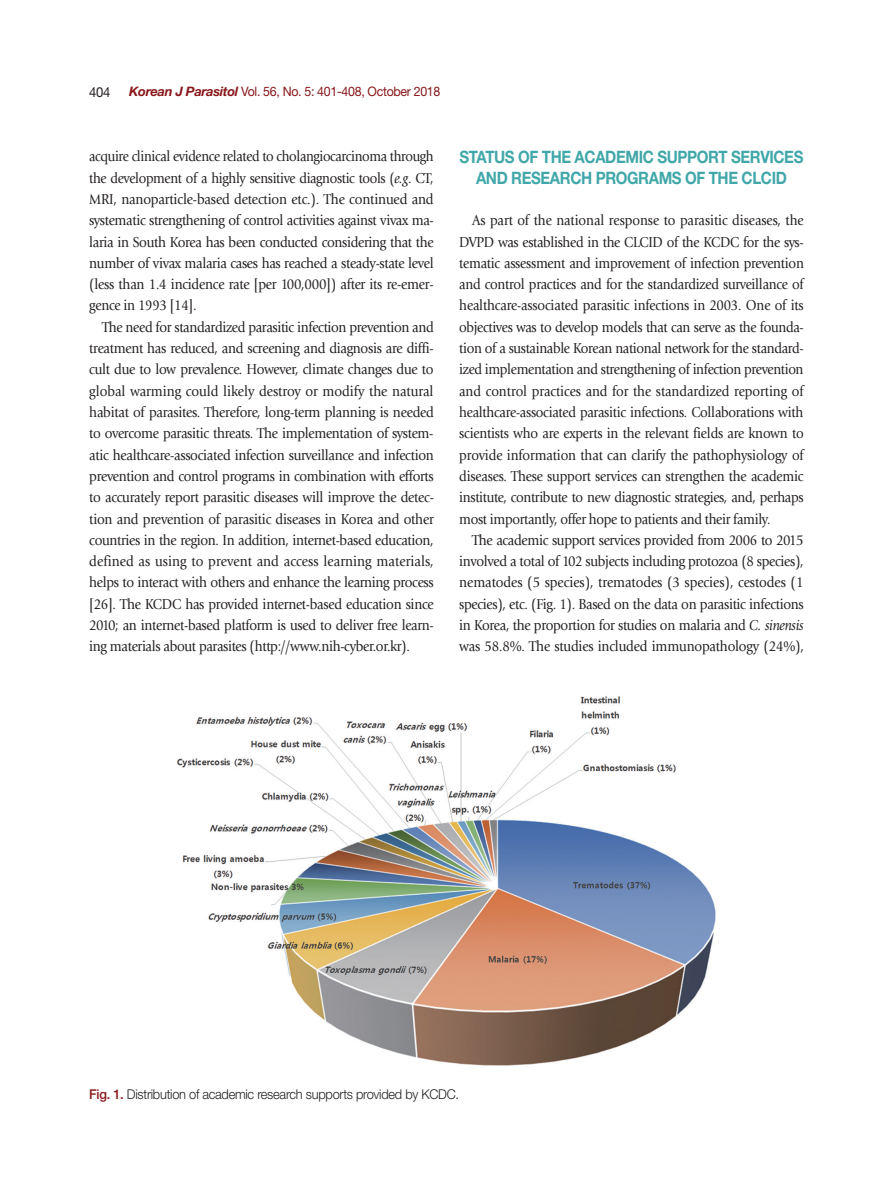
<style>
.page{position:relative;width:893px;height:1191px;background:#fff}
.page>*{position:absolute;margin:0;border:0;box-sizing:border-box;transform-origin:0 0}
.t1{font:700 17.1px/21.3px "Helvetica Neue LT Std";letter-spacing:-.025em;color:#41a7a9;text-align:center;scale:.88 1}
.t2{font:15px/21.3px "Giovanni Std";letter-spacing:-.025em;color:#231f20;text-align:justify;scale:.9 1}
.t3{font:15px/21.3px "Giovanni Std";letter-spacing:-.025em;color:#231f20;text-align:justify;scale:.89 1}
.t4{font:15px/21.3px "Giovanni Std";letter-spacing:-.025em;color:#231f20;text-align:justify;scale:.88 1}
.t5{font:13.8px "Helvetica Neue LT Std";color:#231f20;scale:.95 1}
.t6{font:300 13.5px "Helvetica Neue LT Std";letter-spacing:-.02em;color:#231f20;scale:.95 1}
.t7{font:13.05px "Helvetica Neue LT Std";letter-spacing:-.025em;color:#88181b;scale:.95 1}
.s1{font-weight:700;font-style:italic}
.s2{font-style:italic}
.s3{font-weight:500;color:#88181b}
</style>
<div class="page">
<img style="left:177px;top:696px;width:539px;height:370px">
<p class="t5" style="left:89px;top:83px;width:24px">404</p>
<p class="t7" style="left:129px;top:84px;width:329px"><span class="s1">Korean J Parasitol</span> Vol. 56, No. 5: 401-408, October 2018</p>
<p class="t4" style="left:89px;top:146px;width:393px">acquire clinical evidence related to cholangiocarcinoma through the development of a highly sensitive diagnostic tools (<span class="s2">e.g</span>. CT, MRI, nanoparticle-based detection etc.). The continued and systematic strengthening of control activities against vivax ma&shy;laria in South Korea has been conducted considering that the number of vivax malaria cases has reached a steady-state level (less than 1.4 incidence rate [per 100,000]) after its re-emer&shy;gence in 1993 [14].</p>
<p class="t2" style="left:89px;top:316px;width:384px;text-indent:13px">The need for standardized parasitic infection prevention and treatment has reduced, and screening and diagnosis are diffi&shy;cult due to low prevalence. However, climate changes due to global warming could likely destroy or modify the natural habitat of parasites. Therefore, long-term planning is needed to overcome parasitic threats. The implementation of system&shy;atic healthcare-associated infection surveillance and infection prevention and control programs in combination with efforts to accurately report parasitic diseases will improve the detec&shy;tion and prevention of parasitic diseases in Korea and other countries in the region. In addition, internet-based education, defined as using to prevent and access learning materials, helps to interact with others and enhance the learning process [26]. The KCDC has provided internet-based education since 2010; an internet-based platform is used to deliver free learn&shy;ing materials about parasites (http://www.nih-cyber.or.kr).</p>
<p class="t1" style="left:459px;top:146px;width:392px">STATUS OF THE ACADEMIC SUPPORT SERVICES<br>AND RESEARCH PROGRAMS OF THE CLCID</p>
<p class="t3" style="left:459px;top:210px;width:389px;text-indent:13px">As part of the national response to parasitic diseases, the DVPD was established in the CLCID of the KCDC for the sys&shy;tematic assessment and improvement of infection prevention and control practices and for the standardized surveillance of healthcare-associated parasitic infections in 2003. One of its objectives was to develop models that can serve as the founda&shy;tion of a sustainable Korean national network for the standard&shy;ized implementation and strengthening of infection prevention and control practices and for the standardized reporting of healthcare-associated parasitic infections. Collaborations with scientists who are experts in the relevant fields are known to provide information that can clarify the pathophysiology of diseases. These support services can strengthen the academic institute, contribute to new diagnostic strategies, and, perhaps most importantly, offer hope to patients and their family.</p>
<p class="t2" style="left:459px;top:529px;width:384px;text-indent:13px">The academic support services provided from 2006 to 2015 involved a total of 102 subjects including protozoa (8 species), nematodes (5 species), trematodes (3 species), cestodes (1 species), etc. (Fig. 1). Based on the data on parasitic infections in Korea, the proportion for studies on malaria and <span class="s2">C. sinensis </span>was 58.8%. The studies included immunopathology (24%),</p>
<p class="t6" style="left:89px;top:1086px;width:391px"><span class="s3">Fig. 1.</span> Distribution of academic research supports provided by KCDC.</p>
</div>
